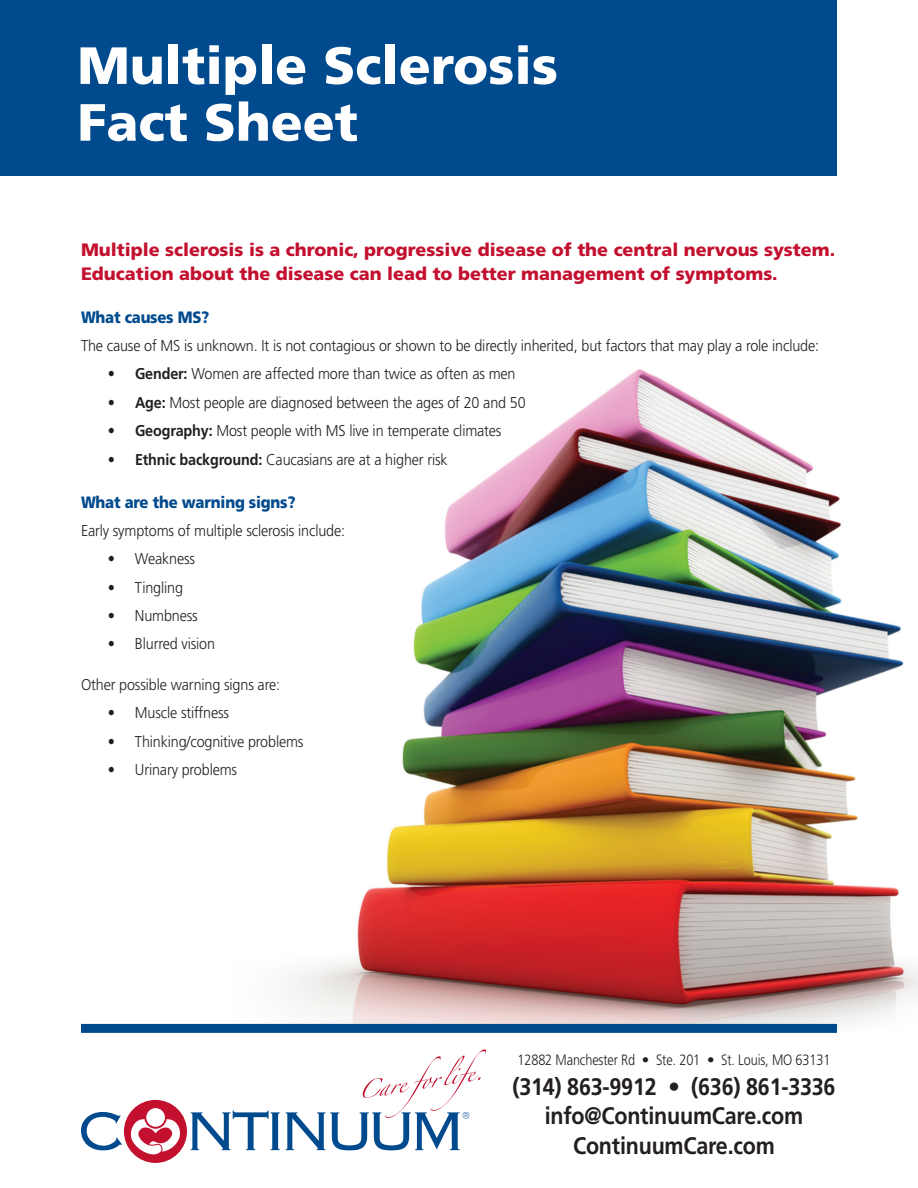
<style>
.page{position:relative;width:918px;height:1188px;background:#fff}
.page>*{position:absolute;margin:0;border:0;box-sizing:border-box;transform-origin:0 0}
.t1{font:900 52.35px/56.8px "Frutiger";color:#fff}
.t2{font:700 23.85px/29.8px "Frutiger";letter-spacing:-.01em;color:#231f20;text-align:center;scale:.9 1}
.Body_Text{font:900 17.85px/23.9px "Frutiger";color:#c3102f}
.Body_Text-2{font:900 16.5px "Frutiger";letter-spacing:-.015em;color:#004a8d;scale:.9 1}
.Body_Text-3{font:300 15.6px "Frutiger";letter-spacing:-.01em;color:#231f20;scale:.92 1}
.t3{font:300 15px "Frutiger";letter-spacing:-.01em;color:#231f20;scale:.85 1}
.s1{font-weight:700}
</style>
<div class="page">
<img style="left:219px;top:369px;width:699px;height:656px">
<div style="left:0;top:0;width:837px;height:175px;background:#004a8d"></div>
<div style="left:81px;top:1024px;width:756px;height:9px;background:#004a8d"></div>
<svg style="left:81px;top:1049px;width:405px;height:114px"></svg>
<p class="t1" style="left:77px;top:36px;width:482px">Multiple Sclerosis<br>Fact Sheet</p>
<p class="Body_Text" style="left:81px;top:237px;width:756px">Multiple sclerosis is a chronic, progressive disease of the central nervous system.<br>Education about the disease can lead to better management of symptoms.</p>
<p class="Body_Text-2" style="left:81px;top:307px;width:144px">What causes MS?</p>
<p class="Body_Text-3" style="left:81px;top:337px;width:804px">The cause of MS is unknown. It is not contagious or shown to be directly inherited, but factors that may play a role include:</p>
<p class="Body_Text-3" style="left:108px;top:365px;width:444px">• <span class="s1">Gender:</span> Women are affected more than twice as often as men</p>
<p class="Body_Text-3" style="left:108px;top:394px;width:456px">• <span class="s1">Age:</span> Most people are diagnosed between the ages of 20 and 50</p>
<p class="Body_Text-3" style="left:108px;top:422px;width:429px">• <span class="s1">Geography:</span> Most people with MS live in temperate climates</p>
<p class="Body_Text-3" style="left:108px;top:450px;width:371px">• <span class="s1">Ethnic background:</span> Caucasians are at a higher risk</p>
<p class="Body_Text-2" style="left:81px;top:492px;width:240px">What are the warning signs?</p>
<p class="Body_Text-3" style="left:81px;top:522px;width:289px">Early symptoms of multiple sclerosis include:</p>
<p class="Body_Text-3" style="left:108px;top:550px;width:96px">• Weakness</p>
<p class="Body_Text-3" style="left:108px;top:578px;width:83px">• Tingling</p>
<p class="Body_Text-3" style="left:108px;top:607px;width:99px">• Numbness</p>
<p class="Body_Text-3" style="left:108px;top:635px;width:118px">• Blurred vision</p>
<p class="Body_Text-3" style="left:81px;top:676px;width:218px">Other possible warning signs are:</p>
<p class="Body_Text-3" style="left:108px;top:704px;width:133px">• Muscle stiffness</p>
<p class="Body_Text-3" style="left:108px;top:732px;width:214px">• Thinking/cognitive problems</p>
<p class="Body_Text-3" style="left:108px;top:761px;width:142px">• Urinary problems</p>
<p class="t3" style="left:518px;top:1051px;width:370px">12882 Manchester Rd • Ste. 201 • St. Louis, MO 63131</p>
<p class="t2" style="left:512px;top:1071px;width:361px">(314) 863-9912 • (636) 861-3336 info@ContinuumCare.com</p>
<p class="t2" style="left:573px;top:1131px;width:226px">ContinuumCare.com</p>
</div>
